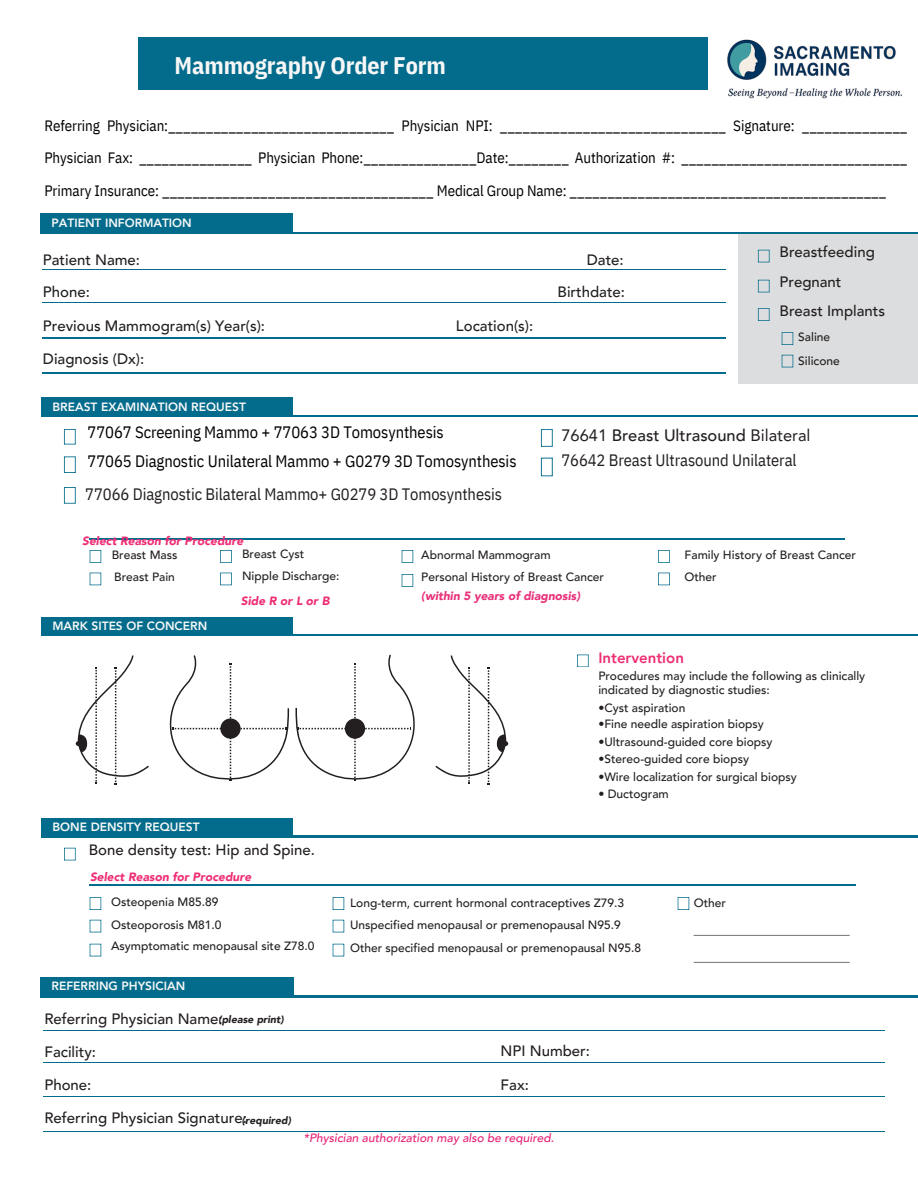
<style>
.page{position:relative;width:918px;height:1188px;background:#fff}
.page>*{position:absolute;margin:0;border:0;box-sizing:border-box;transform-origin:0 0}
.t1{font:700 24px "IBM Plex Sans Cond";letter-spacing:-.005em;color:#f7f7f7}
.t2{font:16.5px/24.8px "IBM Plex Sans Cond";letter-spacing:-.005em;color:#231f20}
.t3{font:16.5px/29.2px "IBM Plex Sans Cond";letter-spacing:-.005em;color:#000}
.t4{font:15px/32.7px "IBM Plex Sans Cond";letter-spacing:-.005em;color:#000;text-align:justify}
.t5{font:500 15px/32.7px "Avenir LT Pro";color:#231f20}
.t6{font:800 15px "Avenir LT Pro";color:#ee2d75}
.t7{font:500 12px/22.5px "Avenir LT Pro";color:#231f20}
.t8{font:800 12px "Avenir LT Pro";color:#f7f7f7}
.t9{font:italic 900 12px "Avenir LT Pro";color:#ee2d75}
.t10{font:italic 500 12px "Avenir LT Pro";color:#e72176}
.t11{font:italic 900 12px "Avenir LT Pro";color:#e9317b}
.t12{font:italic 900 10.5px "Avenir LT Pro";color:#231f20}
.s1{font-family:"Avenir LT Pro"}
.s2{font-family:"Avenir LT Pro";font-weight:500}
</style>
<div class="page">
<svg style="left:435px;top:655px;width:73px;height:129px"></svg>
<svg style="left:76px;top:655px;width:73px;height:129px"></svg>
<svg style="left:169px;top:655px;width:120px;height:125px"></svg>
<svg style="left:295px;top:655px;width:120px;height:125px"></svg>
<svg style="left:577px;top:655px;width:12px;height:12px"></svg>
<div style="left:138px;top:37px;width:570px;height:53px;background:#036c8c"></div>
<hr style="left:40px;top:996px;width:878px;height:1px;background:#036c8c">
<div style="left:40px;top:977px;width:254px;height:19px;background:#036c8c"></div>
<hr style="left:41px;top:634px;width:877px;height:2px;background:#036c8c">
<div style="left:41px;top:617px;width:252px;height:19px;background:#036c8c"></div>
<hr style="left:43px;top:1030px;width:841px;height:1px;background:#036c8c">
<hr style="left:43px;top:1062px;width:841px;height:1px;background:#036c8c">
<hr style="left:43px;top:1096px;width:841px;height:1px;background:#036c8c">
<hr style="left:43px;top:1131px;width:841px;height:1px;background:#036c8c">
<hr style="left:41px;top:836px;width:877px;height:1px;background:#036c8c">
<svg style="left:64px;top:848px;width:12px;height:12px"></svg>
<div style="left:41px;top:818px;width:252px;height:19px;background:#036c8c"></div>
<hr style="left:89px;top:539px;width:756px;height:1px;background:#036c8c">
<svg style="left:90px;top:550px;width:11px;height:13px"></svg>
<svg style="left:90px;top:573px;width:11px;height:12px"></svg>
<svg style="left:220px;top:550px;width:12px;height:13px"></svg>
<svg style="left:220px;top:573px;width:12px;height:12px"></svg>
<svg style="left:402px;top:574px;width:11px;height:13px"></svg>
<svg style="left:658px;top:573px;width:12px;height:12px"></svg>
<svg style="left:402px;top:550px;width:11px;height:13px"></svg>
<svg style="left:658px;top:550px;width:12px;height:13px"></svg>
<hr style="left:89px;top:885px;width:767px;height:1px;background:#036c8c">
<svg style="left:90px;top:897px;width:11px;height:13px"></svg>
<svg style="left:90px;top:920px;width:11px;height:12px"></svg>
<svg style="left:90px;top:944px;width:11px;height:12px"></svg>
<svg style="left:333px;top:944px;width:11px;height:12px"></svg>
<svg style="left:333px;top:897px;width:11px;height:13px"></svg>
<svg style="left:333px;top:920px;width:11px;height:12px"></svg>
<svg style="left:678px;top:897px;width:11px;height:13px"></svg>
<div style="left:738px;top:233px;width:180px;height:150px;background:#dcddde"></div>
<hr style="left:41px;top:415px;width:877px;height:2px;background:#036c8c">
<hr style="left:40px;top:232px;width:878px;height:2px;background:#036c8c">
<div style="left:40px;top:214px;width:253px;height:18px;background:#036c8c"></div>
<div style="left:41px;top:398px;width:252px;height:18px;background:#036c8c"></div>
<svg style="left:64px;top:429px;width:12px;height:16px"></svg>
<svg style="left:758px;top:250px;width:12px;height:12px"></svg>
<svg style="left:758px;top:280px;width:12px;height:12px"></svg>
<svg style="left:758px;top:308px;width:12px;height:13px"></svg>
<svg style="left:782px;top:332px;width:11px;height:13px"></svg>
<svg style="left:782px;top:355px;width:11px;height:12px"></svg>
<svg style="left:64px;top:456px;width:12px;height:17px"></svg>
<svg style="left:64px;top:487px;width:12px;height:17px"></svg>
<svg style="left:541px;top:429px;width:12px;height:18px"></svg>
<svg style="left:541px;top:458px;width:12px;height:18px"></svg>
<hr style="left:43px;top:269px;width:682px;height:1px;background:#036c8c">
<hr style="left:43px;top:302px;width:682px;height:1px;background:#036c8c">
<hr style="left:43px;top:338px;width:682px;height:1px;background:#036c8c">
<hr style="left:43px;top:373px;width:682px;height:1px;background:#036c8c">
<img style="left:727px;top:39px;width:175px;height:60px">
<h2 class="t1" style="left:175px;top:49px;width:273px">Mammography Order Form</h2>
<p class="t4" style="left:44px;top:109px;width:865px">Referring Physician:______________________________ Physician NPI: ______________________________ Signature: ______________ Physician Fax: _______________ Physician Phone:_______________Date:________ Authorization #: ______________________________ Primary Insurance: ____________________________________ Medical Group Name: __________________________________________</p>
<h5 class="t8" style="left:52px;top:218px;width:142px">PATIENT INFORMATION</h5>
<h4 class="t5" style="left:43px;top:244px;width:99px">Patient Name:<br>Phone:</h4>
<h4 class="t5" style="left:43px;top:311px;width:224px">Previous Mammogram(s) Year(s):<br>Diagnosis (Dx):</h4>
<h5 class="t8" style="left:52px;top:402px;width:195px">BREAST EXAMINATION REQUEST</h5>
<h2 class="t5" style="left:456px;top:311px;width:79px">Location(s):</h2>
<h3 class="t3" style="left:88px;top:417px;width:430px">77067 Screening Mammo + 77063 3D Tomosynthesis<br>77065 Diagnostic Unilateral Mammo + G0279 3D Tomosynthesis</h3>
<h3 class="t2" style="left:85px;top:482px;width:418px">77066 Diagnostic Bilateral Mammo+ G0279 3D Tomosynthesis</h3>
<h2 class="t5" style="left:558px;top:244px;width:69px;text-align:right">Date:<br>Birthdate:</h2>
<h4 class="t5" style="left:780px;top:239px;width:107px;line-height:29.2px">Breastfeeding<br>Pregnant<br>Breast Implants</h4>
<h5 class="t7" style="left:798px;top:327px;width:43px;line-height:23.7px">Saline<br>Silicone</h5>
<h3 class="t2" style="left:561px;top:423px;width:251px"><span class="s1">76641</span> <span class="s2">Breast Ultrasound</span> <span class="s1">Bilateral<br></span>76642 Breast Ultrasound Unilateral</h3>
<h5 class="t9" style="left:82px;top:536px;width:163px">Select Reason for Procedure</h5>
<h4 class="t7" style="left:112px;top:545px;width:67px;line-height:21.3px">Breast Mass<br>Breast Pain</h4>
<h2 class="t7" style="left:242px;top:545px;width:99px;line-height:21.3px">Breast Cyst<br>Nipple Discharge:</h2>
<h5 class="t7" style="left:421px;top:544px;width:184px">Abnormal Mammogram<br>Personal History of Breast Cancer</h5>
<h5 class="t11" style="left:421px;top:591px;width:160px">(within 5 years of diagnosis)</h5>
<h2 class="t9" style="left:241px;top:596px;width:90px">Side R or L or B</h2>
<h5 class="t8" style="left:53px;top:621px;width:156px">MARK SITES OF CONCERN</h5>
<h4 class="t7" style="left:685px;top:544px;width:173px">Family History of Breast Cancer<br>Other</h4>
<h5 class="t8" style="left:53px;top:822px;width:149px">BONE DENSITY REQUEST</h5>
<h2 class="t5" style="left:89px;top:835px;width:228px">Bone density test: Hip and Spine.</h2>
<h5 class="t9" style="left:90px;top:872px;width:163px">Select Reason for Procedure</h5>
<h4 class="t7" style="left:111px;top:892px;width:112px">Osteopenia M85.89<br>Osteoporosis M81.0</h4>
<h4 class="t7" style="left:111px;top:936px;width:205px">Asymptomatic menopausal site Z78.0</h4>
<h5 class="t8" style="left:52px;top:981px;width:135px">REFERRING PHYSICIAN</h5>
<h1 class="t5" style="left:44px;top:1004px;width:180px">Referring Physician Name:</h1>
<h3 class="t5" style="left:44px;top:1036px;width:53px">Facility:</h3>
<h3 class="t5" style="left:44px;top:1070px;width:204px">Phone:<br>Referring Physician Signature:</h3>
<h2 class="t12" style="left:218px;top:1015px;width:67px">(please print)</h2>
<p class="t12" style="left:242px;top:1116px;width:51px">(required)</p>
<h5 class="t6" style="left:598px;top:652px;width:87px">Intervention</h5>
<h5 class="t7" style="left:598px;top:670px;width:268px;line-height:13.5px">Procedures may include the following as clinically indicated by diagnostic studies:</h5>
<h5 class="t7" style="left:598px;top:697px;width:89px">•Cyst aspiration</h5>
<h5 class="t7" style="left:598px;top:714px;width:167px">•Fine needle aspiration biopsy</h5>
<h5 class="t7" style="left:598px;top:732px;width:176px">•Ultrasound-guided core biopsy</h5>
<h5 class="t7" style="left:598px;top:749px;width:152px">•Stereo-guided core biopsy</h5>
<h5 class="t7" style="left:598px;top:767px;width:200px">•Wire localization for surgical biopsy</h5>
<h5 class="t7" style="left:598px;top:784px;width:72px">• Ductogram</h5>
<h5 class="t7" style="left:350px;top:893px;width:293px">Long-term, current hormonal contraceptives Z79.3<br>Unspecified menopausal or premenopausal N95.9<br>Other specified menopausal or premenopausal N95.8</h5>
<h2 class="t5" style="left:501px;top:1036px;width:91px">NPI Number:</h2>
<h2 class="t5" style="left:501px;top:1069px;width:30px">Fax:</h2>
<h5 class="t7" style="left:694px;top:893px;width:34px">Other</h5>
<h5 class="t7" style="left:694px;top:920px;width:157px">__________________________</h5>
<h5 class="t7" style="left:694px;top:947px;width:157px">__________________________</h5>
<h5 class="t10" style="left:304px;top:1133px;width:252px">*Physician authorization may also be required.</h5>
</div>
